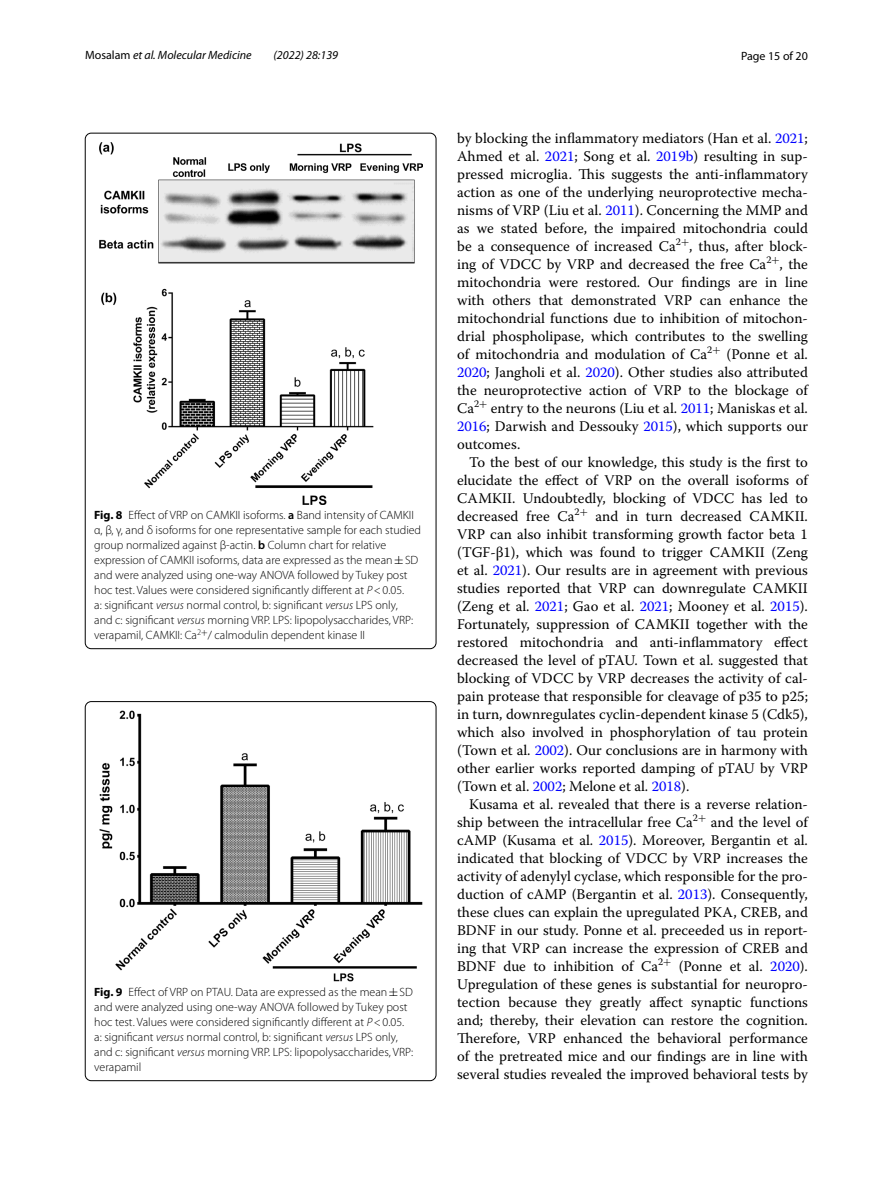
<style>
.page{position:relative;width:893px;height:1187px;background:#fff}
.page>*{position:absolute;margin:0;border:0;box-sizing:border-box;transform-origin:0 0}
.t1{font:14.7px/18px "Warnock Pro";color:#000;text-align:justify}
.t2{font:300 12px/15px "Myriad Pro";color:#000}
.t3{font:italic 12px "Myriad Pro";color:#000}
.t4{font:12px "Myriad Pro";color:#000}
.s1{font-style:normal}
.s2{font-weight:700}
.s3{font-weight:600}
.s4{font-family:"MTSY";font-weight:400}
.s5{font-style:italic}
.s6{color:#00f}
</style>
<div class="page">
<img style="left:99px;top:142px;width:323px;height:362px">
<img style="left:99px;top:710px;width:323px;height:271px">
<div style="left:85px;top:701px;width:351px;height:379px;border:1px solid #000;border-radius:6px"></div>
<p class="t3" style="left:85px;top:48px;width:168px"><span class="s1">Mosalam</span> et al. Molecular Medicine</p>
<p class="t3" style="left:274px;top:48px;width:66px">(2022) 28:139</p>
<p class="t4" style="left:741px;top:48px;width:68px">Page 15 of 20</p>
<p class="t2" style="left:94px;top:508px;width:328px"><span class="s2">Fig. 8</span> Effect of VRP on CAMKII isoforms. <span class="s3">a</span> Band intensity of CAMKII α, β, γ, and δ isoforms for one representative sample for each studied group normalized against β-actin. <span class="s3">b</span> Column chart for relative expression of CAMKII isoforms, data are expressed as the mean<span class="s4">±</span>SD and were analyzed using one-way ANOVA followed by Tukey post hoc test. Values were considered significantly different at <span class="s5">P</span>&lt;0.05.<br>a: significant <span class="s5">versus</span> normal control, b: significant <span class="s5">versus</span> LPS only,<br>and c: significant <span class="s5">versus</span> morning VRP. LPS: lipopolysaccharides, VRP: verapamil, CAMKII: Ca<sup>2</sup><sup>+</sup>/ calmodulin dependent kinase II</p>
<p class="t2" style="left:94px;top:984px;width:320px"><span class="s2">Fig. 9</span> Effect of VRP on PTAU. Data are expressed as the mean<span class="s4">±</span>SD and were analyzed using one-way ANOVA followed by Tukey post hoc test. Values were considered significantly different at <span class="s5">P</span>&lt;0.05. a: significant <span class="s5">versus</span> normal control, b: significant <span class="s5">versus</span> LPS only, and c: significant <span class="s5">versus</span> morning VRP. LPS: lipopolysaccharides, VRP: verapamil</p>
<p class="t1" style="left:457px;top:128px;width:352px">by blocking the inflammatory mediators (Han et al. <span class="s6">2021</span>; Ahmed et al. <span class="s6">2021</span>; Song et al. <span class="s6">2019b</span>) resulting in sup&shy;pressed microglia. This suggests the anti-inflammatory action as one of the underlying neuroprotective mecha&shy;nisms of VRP (Liu et al. <span class="s6">2011</span>). Concerning the MMP and as we stated before, the impaired mitochondria could be a consequence of increased Ca<sup>2</sup><sup>+</sup>, thus, after block&shy;ing of VDCC by VRP and decreased the free Ca<sup>2</sup><sup>+</sup>, the mitochondria were restored. Our findings are in line with others that demonstrated VRP can enhance the mitochondrial functions due to inhibition of mitochon&shy;drial phospholipase, which contributes to the swelling of mitochondria and modulation of Ca<sup>2</sup><sup>+</sup> (Ponne et al.<br><span class="s6">2020</span>; Jangholi et al. <span class="s6">2020</span>). Other studies also attributed the neuroprotective action of VRP to the blockage of Ca<sup>2</sup><sup>+</sup> entry to the neurons (Liu et al. <span class="s6">2011</span>; Maniskas et al.<br><span class="s6">2016</span>; Darwish and Dessouky <span class="s6">2015</span>), which supports our outcomes.</p>
<p class="t1" style="left:457px;top:452px;width:352px;text-indent:12px">To the best of our knowledge, this study is the first to elucidate the effect of VRP on the overall isoforms of CAMKII. Undoubtedly, blocking of VDCC has led to decreased free Ca<sup>2</sup><sup>+</sup> and in turn decreased CAMKII.<br>VRP can also inhibit transforming growth factor beta 1 (TGF-β1), which was found to trigger CAMKII (Zeng et al. <span class="s6">2021</span>). Our results are in agreement with previous studies reported that VRP can downregulate CAMKII (Zeng et al. <span class="s6">2021</span>; Gao et al. <span class="s6">2021</span>; Mooney et al. <span class="s6">2015</span>).<br>Fortunately, suppression of CAMKII together with the restored mitochondria and anti-inflammatory effect decreased the level of pTAU. Town et al. suggested that blocking of VDCC by VRP decreases the activity of cal&shy;pain protease that responsible for cleavage of p35 to p25; in turn, downregulates cyclin-dependent kinase 5 (Cdk5), which also involved in phosphorylation of tau protein (Town et al. <span class="s6">2002</span>). Our conclusions are in harmony with other earlier works reported damping of pTAU by VRP (Town et al. <span class="s6">2002</span>; Melone et al. <span class="s6">2018</span>).</p>
<p class="t1" style="left:457px;top:794px;width:352px;text-indent:12px">Kusama et al. revealed that there is a reverse relation&shy;ship between the intracellular free Ca<sup>2</sup><sup>+</sup> and the level of cAMP (Kusama et al. <span class="s6">2015</span>). Moreover, Bergantin et al. indicated that blocking of VDCC by VRP increases the activity of adenylyl cyclase, which responsible for the pro&shy;duction of cAMP (Bergantin et al. <span class="s6">2013</span>). Consequently, these clues can explain the upregulated PKA, CREB, and BDNF in our study. Ponne et al. preceeded us in report&shy;ing that VRP can increase the expression of CREB and BDNF due to inhibition of Ca<sup>2</sup><sup>+</sup> (Ponne et al. <span class="s6">2020</span>).<br>Upregulation of these genes is substantial for neuropro&shy;tection because they greatly affect synaptic functions and; thereby, their elevation can restore the cognition.<br>Therefore, VRP enhanced the behavioral performance of the pretreated mice and our findings are in line with several studies revealed the improved behavioral tests by</p>
</div>
